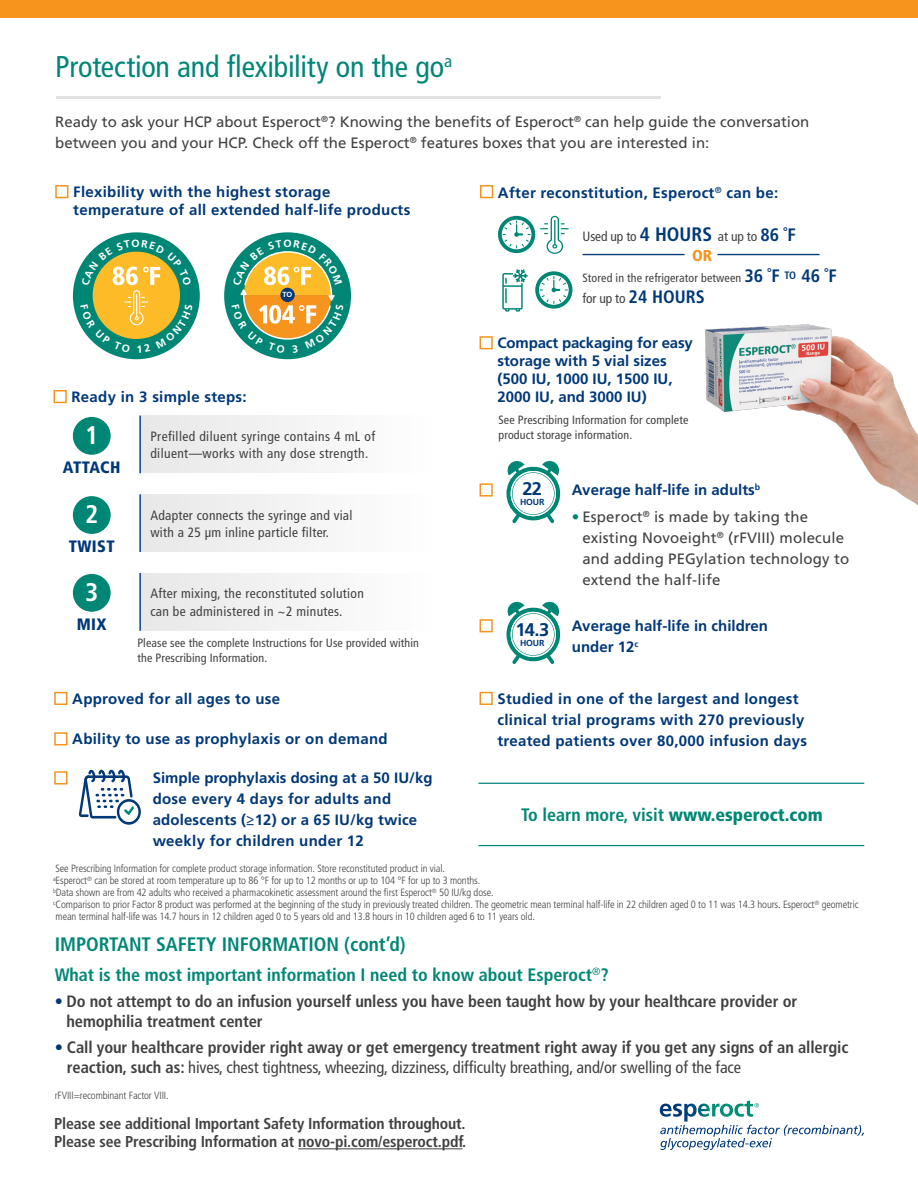
<style>
.page{position:relative;width:918px;height:1188px;background:#fff}
.page>*{position:absolute;margin:0;border:0;box-sizing:border-box;transform-origin:0 0}
.t1{font:condensed 30px "Frutiger LT Std";letter-spacing:-.005em;color:#008675}
.t2{font:700 condensed 25.5px "Frutiger LT Std";color:#fff}
.t3{font:700 condensed 19.5px "Frutiger LT Std";color:#008675}
.t4{font:700 18.3px "Frutiger LT Std";color:#003878}
.t5{font:700 condensed 18px "Frutiger LT Std";color:#008675}
.t6{font:700 condensed 16.5px/19.5px "Frutiger LT Std";letter-spacing:-.005em;color:#414042}
.t7{font:900 condensed 16.5px "Frutiger LT Std";letter-spacing:.025em;color:#003878}
.t8{font:700 condensed 15.75px/18px "Frutiger LT Std";letter-spacing:-.01em;color:#414042}
.t9{font:900 condensed 15.75px "Frutiger LT Std";color:#f7941e}
.t10{font:700 15px/21px "Frutiger LT Std";letter-spacing:.02em;color:#003878}
.t11{font:15px/21px "Frutiger LT Std";color:#414042}
.t12{font:700 15px/18px "Frutiger LT Std";color:#003878}
.t13{font:condensed 13.5px/17.2px "Frutiger LT Std";letter-spacing:.025em;color:#414042}
.t14{font:condensed 13.5px "Frutiger LT Std";letter-spacing:-.01em;color:#414042}
.t15{font:condensed 12px/15px "Frutiger LT Std";letter-spacing:.01em;color:#414042}
.t16{font:300 condensed 10.5px/12.1px "Frutiger LT Std";letter-spacing:-.01em;color:#414042}
.t17{font:700 10.35px "Frutiger LT Std";color:#fff}
.t18{font:700 8.85px "Frutiger LT Std";letter-spacing:-.025em;color:#003878}
.t19{font:700 7.35px "Frutiger LT Std";color:#fff}
.s1{font-weight:700;font-size:19.5px;color:#003878}
.s2{font-weight:700;font-size:18px;color:#003878}
.s3{color:#008675}
.s4{font-weight:900}
.s5{font-weight:400;color:#003878}
.s6{font-weight:400}
</style>
<div class="page">
<img style="left:705px;top:324px;width:213px;height:181px">
<div style="left:0;top:0;width:918px;height:17px;background:#f7941e"></div>
<hr style="left:298px;top:1148px;width:164px;height:1px;background:#414042">
<svg style="left:660px;top:1100px;width:204px;height:50px"></svg>
<div style="left:54px;top:692px;width:13px;height:13px;border:2px solid #f7941e"></div>
<div style="left:54px;top:732px;width:13px;height:14px;border:2px solid #f7941e"></div>
<div style="left:54px;top:771px;width:13px;height:14px;border:2px solid #f7941e"></div>
<svg style="left:79px;top:770px;width:62px;height:55px"></svg>
<hr style="left:478px;top:845px;width:386px;height:1px;background:#008675">
<hr style="left:478px;top:783px;width:386px;height:1px;background:#008675">
<div style="left:55px;top:185px;width:13px;height:13px;border:2px solid #f7941e"></div>
<div style="left:480px;top:185px;width:13px;height:13px;border:2px solid #f7941e"></div>
<div style="left:54px;top:390px;width:13px;height:13px;border:2px solid #f7941e"></div>
<svg style="left:502px;top:269px;width:26px;height:43px"></svg>
<div style="left:73px;top:232px;width:127px;height:127px;background:#008675;border-radius:50%"></div>
<div style="left:224px;top:232px;width:127px;height:127px;background:#008675;border-radius:50%"></div>
<hr style="left:56px;top:96px;width:605px;height:2px;background:#414042">
<div style="left:480px;top:336px;width:13px;height:13px;border:2px solid #f7941e"></div>
<svg style="left:498px;top:216px;width:71px;height:38px"></svg>
<hr style="left:583px;top:254px;width:102px;height:1px;background:#003878">
<svg style="left:535px;top:271px;width:38px;height:38px"></svg>
<svg style="left:506px;top:601px;width:54px;height:63px"></svg>
<div style="left:480px;top:619px;width:13px;height:13px;border:2px solid #f7941e"></div>
<div style="left:480px;top:692px;width:13px;height:13px;border:2px solid #f7941e"></div>
<hr style="left:718px;top:254px;width:102px;height:1px;background:#003878">
<div style="left:480px;top:483px;width:13px;height:14px;border:2px solid #f7941e"></div>
<svg style="left:506px;top:461px;width:54px;height:62px"></svg>
<div style="left:140px;top:416px;width:299px;height:57px;background:#f3f3f3"></div>
<hr style="left:139px;top:416px;width:2px;height:57px;background:#003878">
<div style="left:73px;top:417px;width:38px;height:38px;background:#008675;border-radius:50%"></div>
<div style="left:140px;top:494px;width:299px;height:58px;background:#f3f3f3"></div>
<hr style="left:139px;top:494px;width:2px;height:58px;background:#003878">
<div style="left:73px;top:496px;width:38px;height:38px;background:#008675;border-radius:50%"></div>
<div style="left:140px;top:573px;width:299px;height:58px;background:#f3f3f3"></div>
<hr style="left:139px;top:573px;width:2px;height:58px;background:#003878">
<div style="left:73px;top:574px;width:38px;height:38px;background:#008675;border-radius:50%"></div>
<svg style="left:80px;top:240px;width:113px;height:113px"></svg>
<svg style="left:232px;top:240px;width:112px;height:113px"></svg>
<h1 class="t1" style="left:55px;top:49px;width:398px">Protection and flexibility on the go<sup>a</sup></h1>
<h3 class="t11" style="left:55px;top:112px;width:756px">Ready to ask your HCP about Esperoct<sup>®</sup>? Knowing the benefits of Esperoct<sup>®</sup> can help guide the conversation between you and your HCP. Check off the Esperoct<sup>®</sup> features boxes that you are interested in:</h3>
<h3 class="t10" style="left:73px;top:183px;width:339px;line-height:18px">Flexibility with the highest storage temperature of all extended half-life products</h3>
<h3 class="t10" style="left:498px;top:183px;width:282px">After reconstitution, Esperoct<sup>®</sup> can be:</h3>
<p class="t17" style="left:283px;top:237px;width:10px">O</p>
<p class="t19" style="left:282px;top:290px;width:11px">TO</p>
<h3 class="t10" style="left:72px;top:386px;width:177px">Ready in 3 simple steps:</h3>
<h2 class="t2" style="left:85px;top:420px;width:15px">1</h2>
<h3 class="t7" style="left:63px;top:457px;width:59px">ATTACH</h3>
<h2 class="t2" style="left:85px;top:499px;width:15px">2</h2>
<h3 class="t7" style="left:69px;top:536px;width:47px">TWIST</h3>
<p class="t13" style="left:150px;top:428px;width:226px">Prefilled diluent syringe contains 4 mL of diluent—works with any dose strength.</p>
<p class="t13" style="left:150px;top:506px;width:204px">Adapter connects the syringe and vial with a 25 μm inline particle filter.</p>
<h2 class="t2" style="left:85px;top:577px;width:15px">3</h2>
<p class="t13" style="left:150px;top:585px;width:215px">After mixing, the reconstituted solution can be administered in ~2 minutes.</p>
<h3 class="t7" style="left:77px;top:614px;width:31px">MIX</h3>
<p class="t15" style="left:137px;top:636px;width:283px">Please see the complete Instructions for Use provided within the Prescribing Information.</p>
<p class="t14" style="left:583px;top:228px;width:215px">Used up to <span class="s1">4 HOURS</span> at up to <span class="s2">86 ˚F</span></p>
<h3 class="t9" style="left:692px;top:246px;width:22px">OR</h3>
<p class="t15" style="left:583px;top:270px;width:256px">Stored in the refrigerator between <span class="s2">36 ˚F</span> <sup>TO</sup> <span class="s2">46 ˚F</span></p>
<p class="t13" style="left:583px;top:290px;width:124px">for up to <span class="s2">24 HOURS</span></p>
<h3 class="t12" style="left:497px;top:334px;width:197px">Compact packaging for easy storage with 5 vial sizes (500 IU, 1000 IU, 1500 IU,<br>2000 IU, and 3000 IU)</h3>
<p class="t15" style="left:498px;top:412px;width:191px">See Prescribing Information for complete product storage information.</p>
<h3 class="t4" style="left:523px;top:478px;width:21px">22</h3>
<p class="t18" style="left:520px;top:497px;width:26px">HOUR</p>
<h3 class="t4" style="left:515px;top:619px;width:35px">14.3</h3>
<p class="t18" style="left:520px;top:638px;width:26px">HOUR</p>
<h3 class="t12" style="left:572px;top:481px;width:190px">Average half-life in adults<sup>b</sup></h3>
<h3 class="t11" style="left:582px;top:506px;width:268px;text-indent:-11px"><span class="s3">•</span> Esperoct<sup>®</sup> is made by taking the existing Novoeight<sup>®</sup> (rFVIII) molecule and adding PEGylation technology to extend the half-life</h3>
<h3 class="t12" style="left:572px;top:615px;width:198px;line-height:21px">Average half-life in children under 12<sup>c</sup></h3>
<h3 class="t10" style="left:72px;top:688px;width:209px">Approved for all ages to use</h3>
<h3 class="t10" style="left:72px;top:728px;width:317px">Ability to use as prophylaxis or on demand</h3>
<h3 class="t10" style="left:153px;top:767px;width:281px">Simple prophylaxis dosing at a 50 IU/kg dose every 4 days for adults and adolescents (≥12) or a 65 IU/kg twice weekly for children under 12</h3>
<p class="t16" style="left:53px;top:862px;width:807px">See Prescribing Information for complete product storage information. Store reconstituted product in vial.<br><sup>a</sup>Esperoct<sup>®</sup> can be stored at room temperature up to 86 °F for up to 12 months or up to 104 °F for up to 3 months.<br><sup>b</sup>Data shown are from 42 adults who received a pharmacokinetic assessment around the first Esperoct<sup>®</sup> 50 IU/kg dose.<br><sup>c</sup>Comparison to prior Factor 8 product was performed at the beginning of the study in previously treated children. The geometric mean terminal half-life in 22 children aged 0 to 11 was 14.3 hours. Esperoct<sup>®</sup> geometric</p>
<p class="t16" style="left:56px;top:910px;width:481px">mean terminal half-life was 14.7 hours in 12 children aged 0 to 5 years old and 13.8 hours in 10 children aged 6 to 11 years old.</p>
<h3 class="t10" style="left:497px;top:688px;width:311px">Studied in one of the largest and longest clinical trial programs with 270 previously treated patients over 80,000 infusion days</h3>
<h3 class="t5" style="left:521px;top:804px;width:303px">To learn more, visit <span class="s4">www.esperoct.com</span></h3>
<h3 class="t3" style="left:55px;top:933px;width:352px">IMPORTANT SAFETY INFORMATION (cont’d)</h3>
<h3 class="t5" style="left:55px;top:964px;width:556px">What is the most important information I need to know about Esperoct<sup>®</sup>?</h3>
<h3 class="t6" style="left:66px;top:992px;width:732px;text-indent:-12px"><span class="s5">•</span> Do not attempt to do an infusion yourself unless you have been taught how by your healthcare provider or hemophilia treatment center</h3>
<h3 class="t6" style="left:67px;top:1038px;width:783px;text-indent:-12px"><span class="s5">•</span> Call your healthcare provider right away or get emergency treatment right away if you get any signs of an allergic reaction, such as: <span class="s6">hives, chest tightness, wheezing, dizziness, difficulty breathing, and/or swelling of the face</span></h3>
<p class="t16" style="left:55px;top:1090px;width:115px">rFVIII=recombinant Factor VIII.</p>
<h3 class="t8" style="left:54px;top:1115px;width:414px">Please see additional Important Safety Information throughout.<br>Please see Prescribing Information at novo-pi.com/esperoct.pdf.</h3>
</div>
